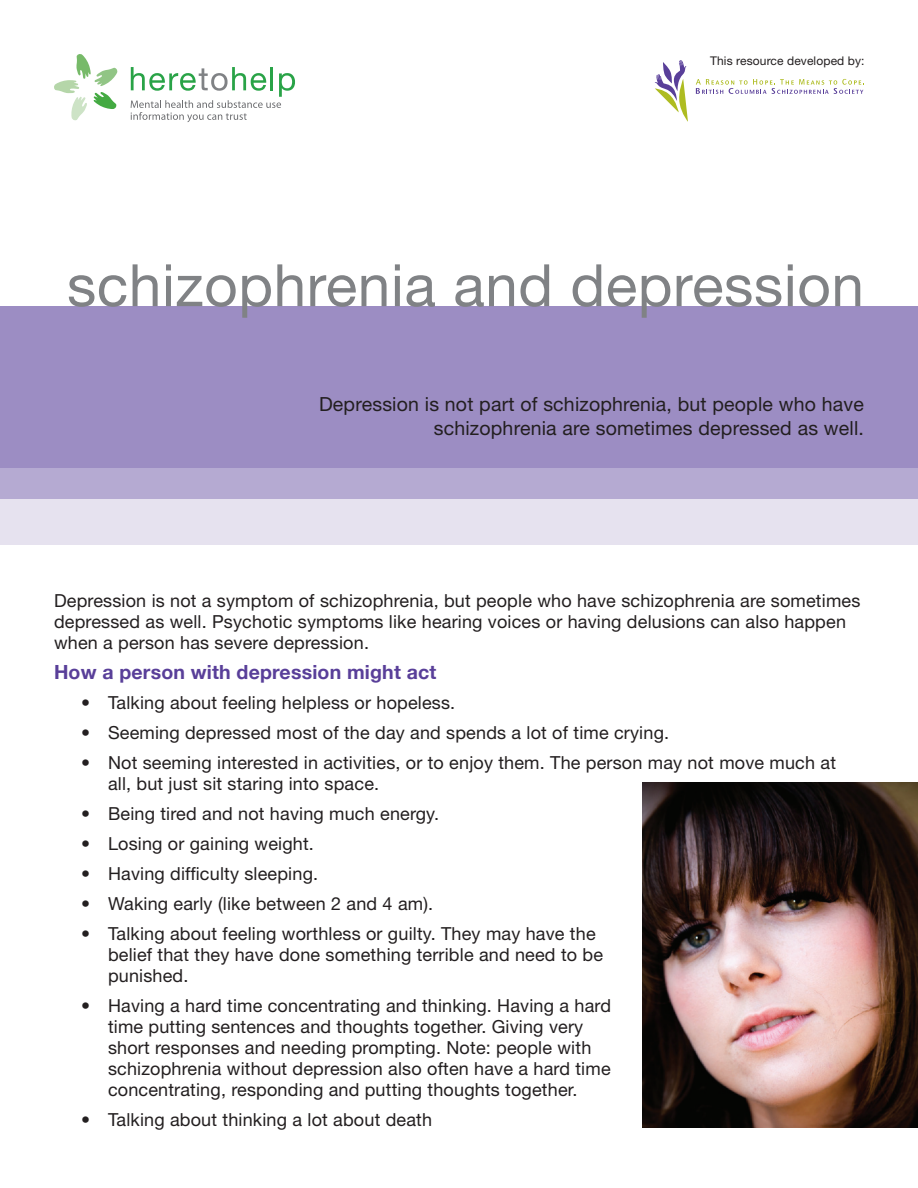
<style>
.page{position:relative;width:918px;height:1188px;background:#fff}
.page>*{position:absolute;margin:0;border:0;box-sizing:border-box;transform-origin:0 0}
.t1{font:58.5px "Helvetica Neue LT Std";letter-spacing:.01em;color:#808285}
.t2{font:19.5px/24px "Helvetica Neue LT Std";letter-spacing:.01em;color:#231f20;text-align:right}
.t3{font:700 19.5px "Helvetica Neue";letter-spacing:.01em;color:#593f99}
.t4{font:18px/21px "Helvetica Neue LT Std";letter-spacing:.01em;color:#231f20}
.t5{font:12px "Helvetica Neue LT Std";letter-spacing:.01em;color:#231f20}
</style>
<div class="page">
<svg style="left:54px;top:54px;width:64px;height:67px"></svg>
<svg style="left:131px;top:67px;width:164px;height:55px"></svg>
<div style="left:0;top:306px;width:918px;height:162px;background:#9c8dc3"></div>
<div style="left:0;top:468px;width:918px;height:31px;background:#b5aad2"></div>
<div style="left:0;top:499px;width:918px;height:46px;background:#e6e2ef"></div>
<svg style="left:655px;top:60px;width:33px;height:62px"></svg>
<svg style="left:696px;top:79px;width:168px;height:15px"></svg>
<img style="left:642px;top:782px;width:276px;height:346px">
<p class="t5" style="left:710px;top:53px;width:156px">This resource developed by:</p>
<h1 class="t1" style="left:67px;top:250px;width:799px">schizophrenia and depression</h1>
<p class="t2" style="left:319px;top:392px;width:546px">Depression is not part of schizophrenia, but people who have schizophrenia are sometimes depressed as well.</p>
<p class="t4" style="left:54px;top:590px;width:808px">Depression is not a symptom of schizophrenia, but people who have schizophrenia are sometimes depressed as well. Psychotic symptoms like hearing voices or having delusions can also happen when a person has severe depression.</p>
<p class="t3" style="left:54px;top:660px;width:384px">How a person with depression might act</p>
<p class="t4" style="left:81px;top:692px;width:376px">• Talking about feeling helpless or hopeless.</p>
<p class="t4" style="left:81px;top:722px;width:590px">• Seeming depressed most of the day and spends a lot of time crying.</p>
<p class="t4" style="left:108px;top:752px;width:730px;text-indent:-27px">• Not seeming interested in activities, or to enjoy them. The person may not move much at all, but just sit staring into space.</p>
<p class="t4" style="left:81px;top:803px;width:360px">• Being tired and not having much energy.</p>
<p class="t4" style="left:81px;top:833px;width:234px">• Losing or gaining weight.</p>
<p class="t4" style="left:81px;top:863px;width:239px">• Having difficulty sleeping.</p>
<p class="t4" style="left:81px;top:893px;width:354px">• Waking early (like between 2 and 4 am).</p>
<p class="t4" style="left:108px;top:923px;width:497px;text-indent:-27px">• Talking about feeling worthless or guilty. They may have the belief that they have done something terrible and need to be punished.</p>
<p class="t4" style="left:108px;top:995px;width:505px;text-indent:-27px">• Having a hard time concentrating and thinking. Having a hard time putting sentences and thoughts together. Giving very short responses and needing prompting. Note: people with schizophrenia without depression also often have a hard time concentrating, responding and putting thoughts together.</p>
<p class="t4" style="left:81px;top:1109px;width:353px">• Talking about thinking a lot about death</p>
</div>
